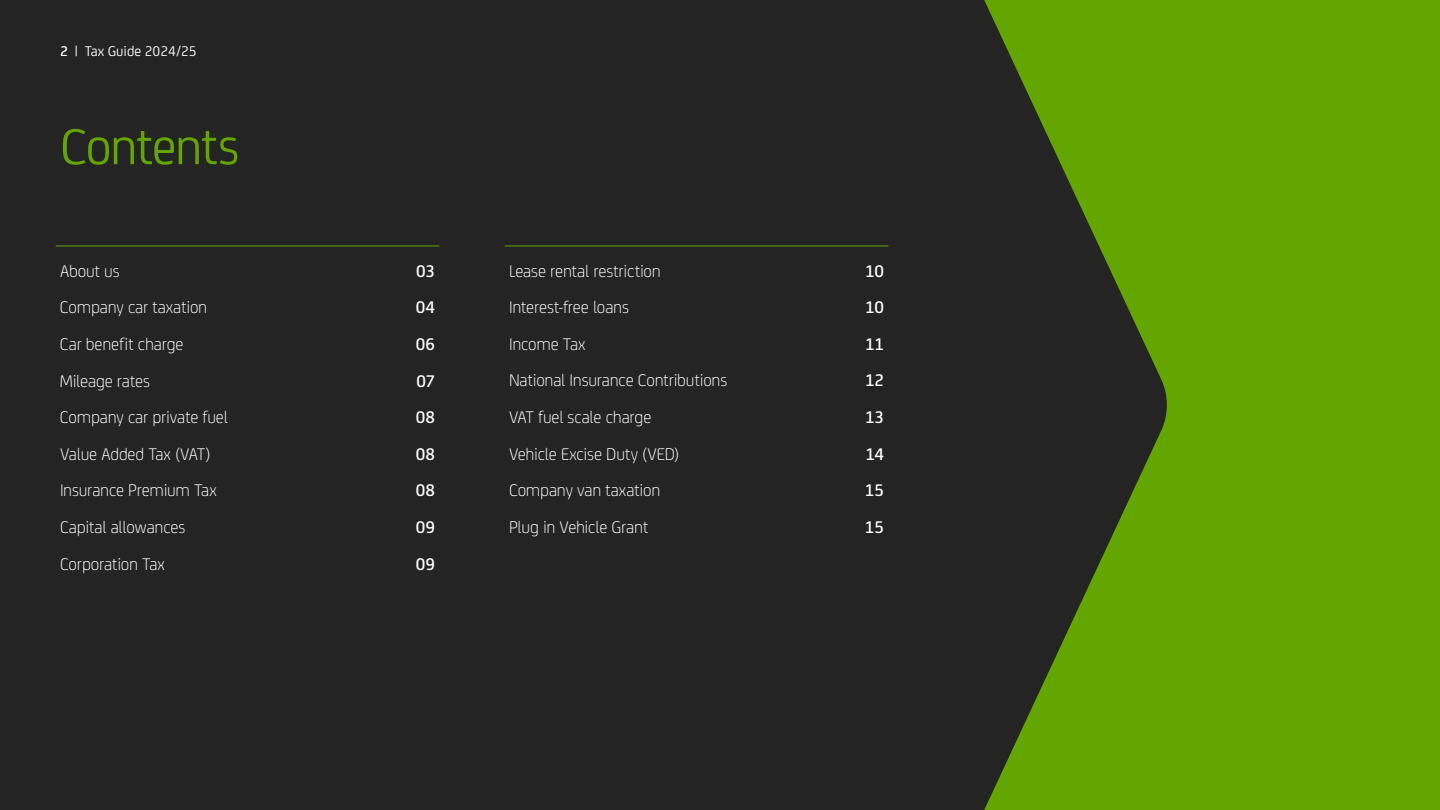
<style>
.page{position:relative;width:1440px;height:810px;background:#fff}
.page>*{position:absolute;margin:0;border:0;box-sizing:border-box;transform-origin:0 0}
.t1{font:54px "Lex Joey";letter-spacing:-.025em;color:#63a600}
.t2{font:300 18px "Lex Joey";letter-spacing:-.01em;color:#fff}
.t3{font:500 18px "Lex Joey";letter-spacing:-.005em;color:#fff}
.t4{font:15px "Lex Joey";color:#fff}
.s1{font-weight:500}
</style>
<div class="page">
<div style="left:0;top:0;width:972px;height:810px;background:#242424"></div>
<div style="left:972px;top:0;width:468px;height:810px;background:#63a600"></div>
<svg style="left:766px;top:0;width:401px;height:810px"></svg>
<hr style="left:56px;top:246px;width:383px;height:1px;background:#63a600">
<hr style="left:505px;top:246px;width:383px;height:1px;background:#63a600">
<p class="t4" style="left:60px;top:41px;width:138px"><span class="s1">2</span> | Tax Guide 2024/25</p>
<h1 class="t1" style="left:60px;top:108px;width:181px">Contents</h1>
<p class="t2" style="left:60px;top:258px;width:61px">About us</p>
<p class="t3" style="left:416px;top:258px;width:20px">03</p>
<p class="t2" style="left:60px;top:295px;width:149px">Company car taxation</p>
<p class="t3" style="left:416px;top:294px;width:21px">04</p>
<p class="t2" style="left:60px;top:331px;width:125px">Car benefit charge</p>
<p class="t3" style="left:416px;top:331px;width:21px">06</p>
<p class="t2" style="left:60px;top:368px;width:92px">Mileage rates</p>
<p class="t3" style="left:416px;top:367px;width:20px">07</p>
<p class="t2" style="left:60px;top:404px;width:169px">Company car private fuel</p>
<p class="t3" style="left:416px;top:404px;width:21px">08</p>
<p class="t2" style="left:60px;top:441px;width:152px">Value Added Tax (VAT)</p>
<p class="t3" style="left:416px;top:441px;width:21px">08</p>
<p class="t2" style="left:60px;top:478px;width:158px">Insurance Premium Tax</p>
<p class="t3" style="left:416px;top:477px;width:21px">08</p>
<p class="t2" style="left:60px;top:514px;width:127px">Capital allowances</p>
<p class="t3" style="left:416px;top:514px;width:21px">09</p>
<p class="t2" style="left:60px;top:551px;width:106px">Corporation Tax</p>
<p class="t3" style="left:416px;top:550px;width:21px">09</p>
<p class="t2" style="left:509px;top:258px;width:153px">Lease rental restriction</p>
<p class="t3" style="left:865px;top:258px;width:20px">10</p>
<p class="t2" style="left:509px;top:295px;width:122px">Interest-free loans</p>
<p class="t3" style="left:865px;top:294px;width:20px">10</p>
<p class="t2" style="left:509px;top:331px;width:78px">Income Tax</p>
<p class="t3" style="left:865px;top:331px;width:20px">11</p>
<p class="t2" style="left:509px;top:368px;width:220px">National Insurance Contributions</p>
<p class="t3" style="left:865px;top:367px;width:20px">12</p>
<p class="t2" style="left:509px;top:404px;width:144px">VAT fuel scale charge</p>
<p class="t3" style="left:865px;top:404px;width:20px">13</p>
<p class="t2" style="left:509px;top:441px;width:172px">Vehicle Excise Duty (VED)</p>
<p class="t3" style="left:865px;top:441px;width:20px">14</p>
<p class="t2" style="left:509px;top:478px;width:153px">Company van taxation</p>
<p class="t3" style="left:865px;top:477px;width:21px">15</p>
<p class="t2" style="left:509px;top:514px;width:141px">Plug in Vehicle Grant</p>
<p class="t3" style="left:865px;top:514px;width:21px">15</p>
</div>
